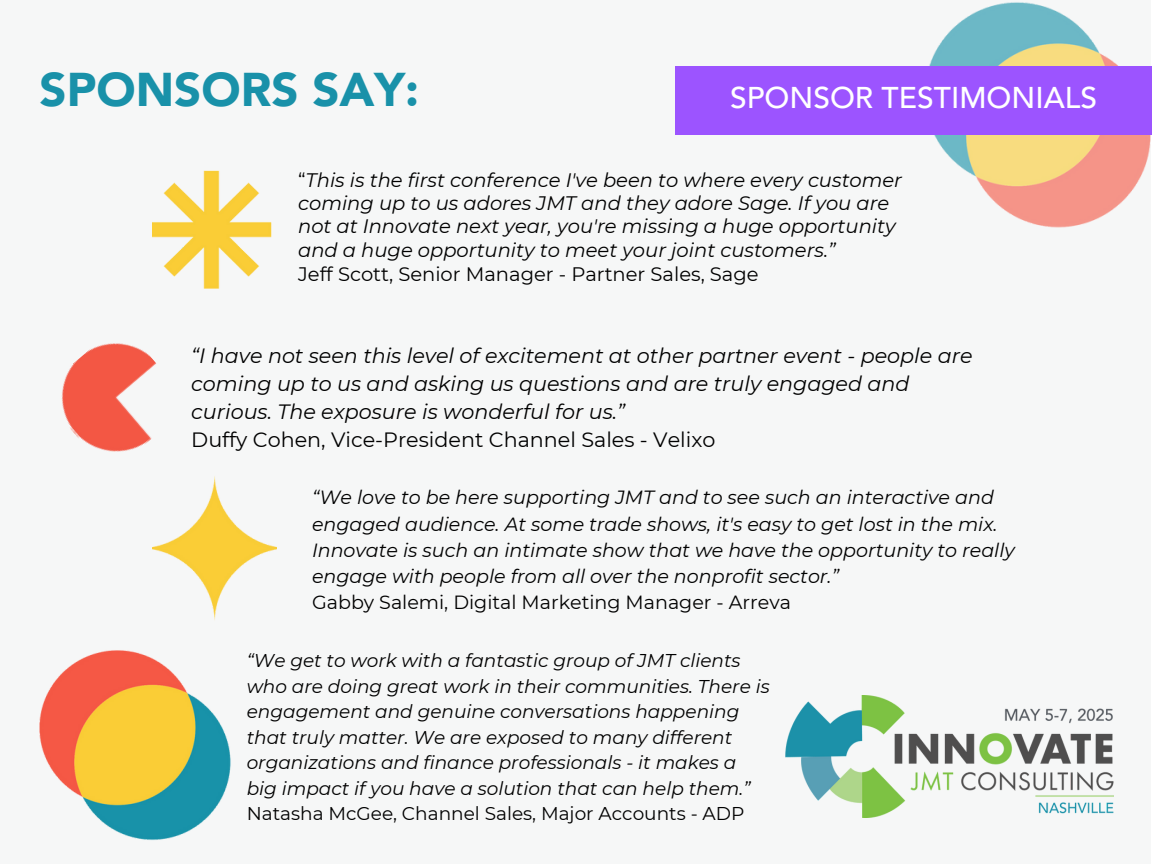
<style>
.page{position:relative;width:1152px;height:864px;background:#fff}
.page>*{position:absolute;margin:0;border:0;box-sizing:border-box;transform-origin:0 0}
.t1{font:900 47.25px "Avenir LT Pro";color:#1991a9}
.t2{font:500 30px "Avenir LT Pro";color:#fff}
.t3{font:italic 20.7px/28.2px "Montserrat";color:#000}
.t4{font:italic 19.5px/23.5px "Montserrat";color:#000}
.t5{font:italic 19.05px/26.2px "Montserrat";color:#000}
.t6{font:italic 18.45px/25.5px "Montserrat";color:#000}
.t7{font:18.45px "Montserrat";color:#000}
.s1{font-style:normal}
</style>
<div class="page">
<div style="left:0;top:0;width:1151px;height:864px;background:#f6f7f7"></div>
<img style="left:785px;top:696px;width:329px;height:121px">
<img style="left:923px;top:2px;width:227px;height:226px">
<div style="left:675px;top:67px;width:477px;height:68px;background:#9c54ff"></div>
<img style="left:40px;top:650px;width:191px;height:190px">
<img style="left:153px;top:476px;width:124px;height:144px">
<img style="left:61px;top:343px;width:96px;height:109px">
<img style="left:153px;top:170px;width:118px;height:118px">
<p class="t1" style="left:40px;top:70px;width:381px">SPONSORS SAY:</p>
<h1 class="t2" style="left:730px;top:86px;width:368px">SPONSOR TESTIMONIALS</h1>
<p class="t4" style="left:298px;top:168px;width:606px"><span class="s1">“</span>This is the first conference I've been to where every customer coming up to us adores JMT and they adore Sage. If you are not at Innovate next year, you're missing a huge opportunity and a huge opportunity to meet your joint customers.”<br><span class="s1">Jeff Scott, Senior Manager - Partner Sales, Sage</span></p>
<p class="t3" style="left:191px;top:341px;width:783px">“I have not seen this level of excitement at other partner event - people are coming up to us and asking us questions and are truly engaged and curious. The exposure is wonderful for us.”<br><span class="s1">Duffy Cohen, Vice-President Channel Sales - Velixo</span></p>
<p class="t5" style="left:312px;top:484px;width:704px">“We love to be here supporting JMT and to see such an interactive and engaged audience. At some trade shows, it's easy to get lost in the mix.<br>Innovate is such an intimate show that we have the opportunity to really engage with people from all over the nonprofit sector.”<br><span class="s1">Gabby Salemi, Digital Marketing Manager - Arreva</span></p>
<p class="t6" style="left:247px;top:648px;width:525px">“We get to work with a fantastic group of JMT clients who are doing great work in their communities. There is engagement and genuine conversations happening that truly matter. We are exposed to many different organizations and finance professionals - it makes a big impact if you have a solution that can help them.”</p>
<h3 class="t7" style="left:247px;top:802px;width:499px">Natasha McGee, Channel Sales, Major Accounts - ADP</h3>
</div>
